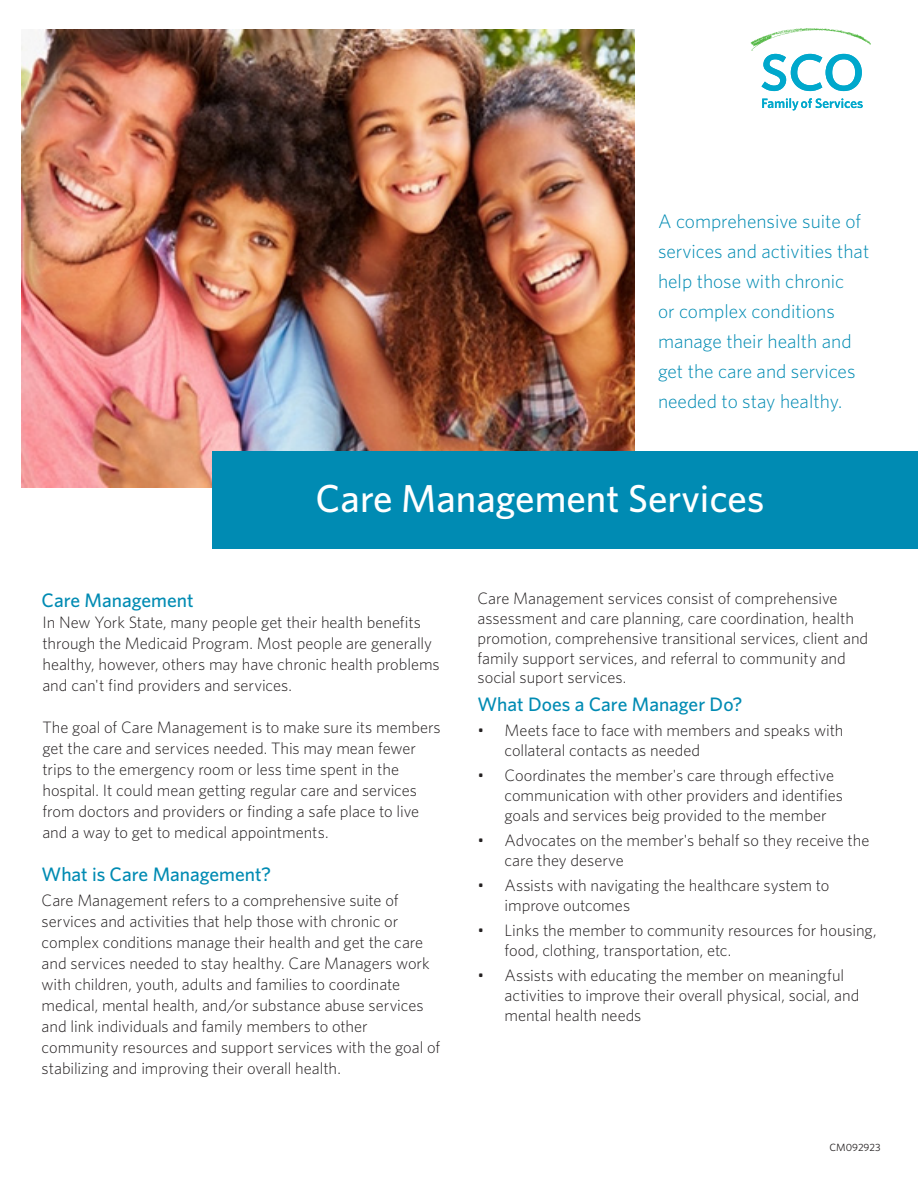
<style>
.page{position:relative;width:918px;height:1188px;background:#fff}
.page>*{position:absolute;margin:0;border:0;box-sizing:border-box;transform-origin:0 0}
.text{font:500 39px "Whitney";color:#fff}
.text-2{font:300 19.5px/30px "Whitney";color:#008bb3}
.text-3{font:500 19.5px "Whitney";letter-spacing:-.005em;color:#008bb3}
.t1{font:300 16.5px/21px "Whitney";letter-spacing:-.005em;color:#231f20}
.t2{font:10.5px "Whitney";color:#231f20}
</style>
<div class="page">
<img style="left:21px;top:29px;width:613px;height:458px">
<div style="left:213px;top:451px;width:705px;height:98px;background:#008bb3"></div>
<svg style="left:762px;top:98px;width:101px;height:12px"></svg>
<svg style="left:751px;top:28px;width:120px;height:63px"></svg>
<p class="text-2" style="left:658px;top:205px;width:213px">A comprehensive suite of services and activities that help those with chronic<br>or complex conditions manage their health and get the care and services needed to stay healthy.</p>
<p class="text" style="left:315px;top:473px;width:450px">Care Management Services</p>
<p class="text-3" style="left:42px;top:587px;width:154px">Care Management</p>
<p class="t1" style="left:42px;top:612px;width:399px">In New York State, many people get their health benefits through the Medicaid Program. Most people are generally healthy, however, others may have chronic health problems and can't find providers and services.</p>
<p class="t1" style="left:42px;top:716px;width:400px">The goal of Care Management is to make sure its members get the care and services needed. This may mean fewer trips to the emergency room or less time spent in the hospital. It could mean getting regular care and services from doctors and providers or finding a safe place to live and a way to get to medical appointments.</p>
<p class="text-3" style="left:42px;top:862px;width:231px">What is Care Management?</p>
<p class="t1" style="left:42px;top:889px;width:400px">Care Management refers to a comprehensive suite of services and activities that help those with chronic or complex conditions manage their health and get the care and services needed to stay healthy. Care Managers work with children, youth, adults and families to coordinate medical, mental health, and/or substance abuse services and link individuals and family members to other community resources and support services with the goal of stabilizing and improving their overall health.</p>
<p class="t1" style="left:478px;top:588px;width:392px;line-height:19.8px">Care Management services consist of comprehensive assessment and care planning, care coordination, health promotion, comprehensive transitional services, client and family support services, and referral to community and social suport services.</p>
<p class="text-3" style="left:478px;top:691px;width:267px">What Does a Care Manager Do?</p>
<p class="t1" style="left:505px;top:720px;width:341px;line-height:19.8px;text-indent:-27px">• Meets face to face with members and speaks with collateral contacts as needed</p>
<p class="t1" style="left:505px;top:765px;width:340px;line-height:19.8px;text-indent:-27px">• Coordinates the member's care through effective communication with other providers and identifies goals and services beig provided to the member</p>
<p class="t1" style="left:505px;top:830px;width:366px;line-height:19.8px;text-indent:-27px">• Advocates on the member's behalf so they receive the care they deserve</p>
<p class="t1" style="left:505px;top:875px;width:326px;line-height:19.8px;text-indent:-27px">• Assists with navigating the healthcare system to improve outcomes</p>
<p class="t1" style="left:505px;top:920px;width:374px;line-height:19.8px;text-indent:-27px">• Links the member to community resources for housing, food, clothing, transportation, etc.</p>
<p class="t1" style="left:505px;top:965px;width:356px;line-height:19.8px;text-indent:-27px">• Assists with educating the member on meaningful activities to improve their overall physical, social, and mental health needs</p>
<p class="t2" style="left:829px;top:1140px;width:53px">CM092923</p>
</div>
